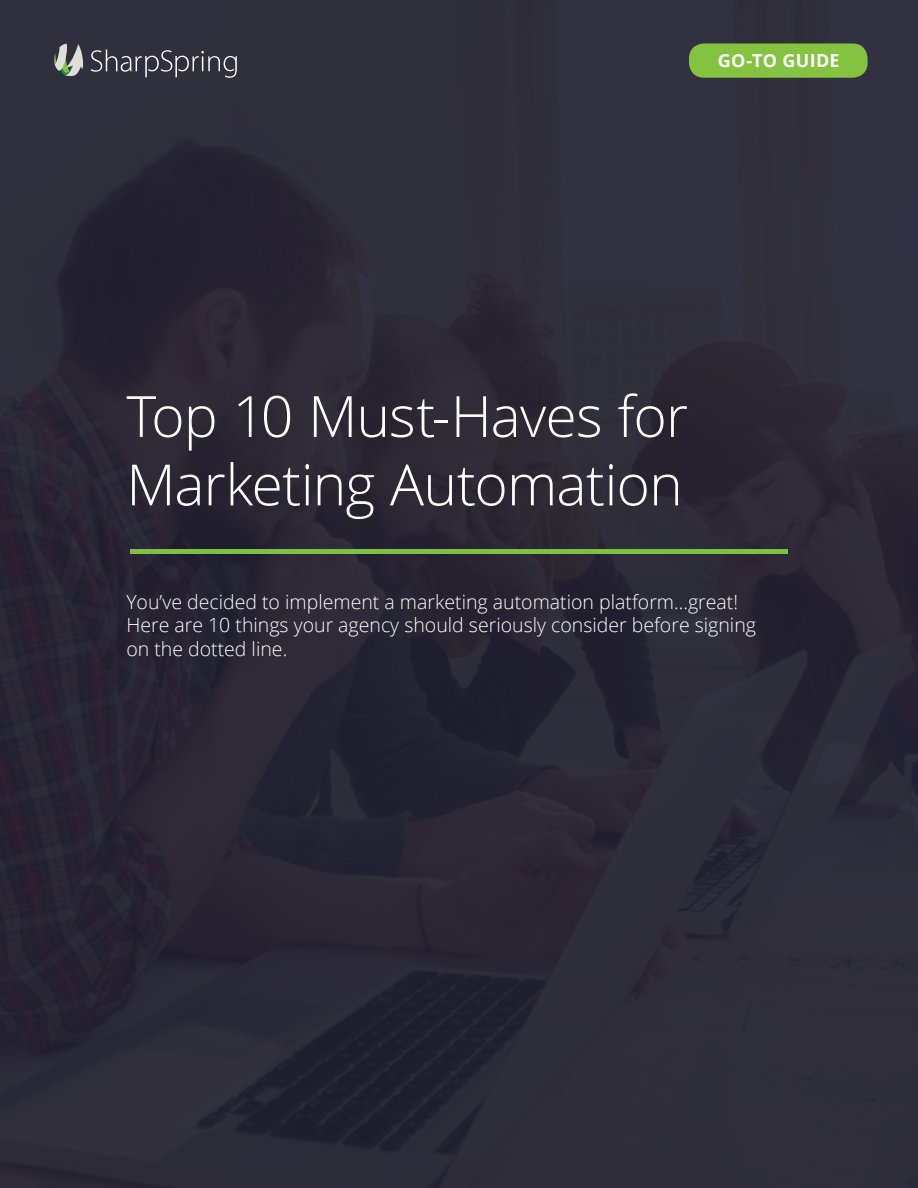
<style>
.page{position:relative;width:918px;height:1188px;background:#fff}
.page>*{position:absolute;margin:0;border:0;box-sizing:border-box;transform-origin:0 0}
.t1{font:300 57px/68.4px "Open Sans";letter-spacing:-.015em;color:#fff}
.t2{font:300 19.5px/23.4px "Open Sans";color:#fff}
.t3{font:700 18px "Open Sans";letter-spacing:.015em;color:#fff}
</style>
<div class="page">
<img style="left:0;top:0;width:918px;height:1188px">
<div style="left:130px;top:549px;width:658px;height:5px;background:#7bc143"></div>
<div style="left:689px;top:44px;width:179px;height:34px;background:#84c340;border-radius:15px"></div>
<svg style="left:91px;top:49px;width:146px;height:29px;background:#4d4c58"></svg>
<svg style="left:54px;top:43px;width:29px;height:33px"></svg>
<p class="t3" style="left:718px;top:48px;width:123px">GO-TO GUIDE</p>
<p class="t1" style="left:126px;top:381px;width:563px">Top 10 Must-Haves for<br>Marketing Automation</p>
<p class="t2" style="left:126px;top:590px;width:613px">You’ve decided to implement a marketing automation platform...great!</p>
<p class="t2" style="left:126px;top:613px;width:631px">Here are 10 things your agency should seriously consider before signing on the dotted line.</p>
</div>
